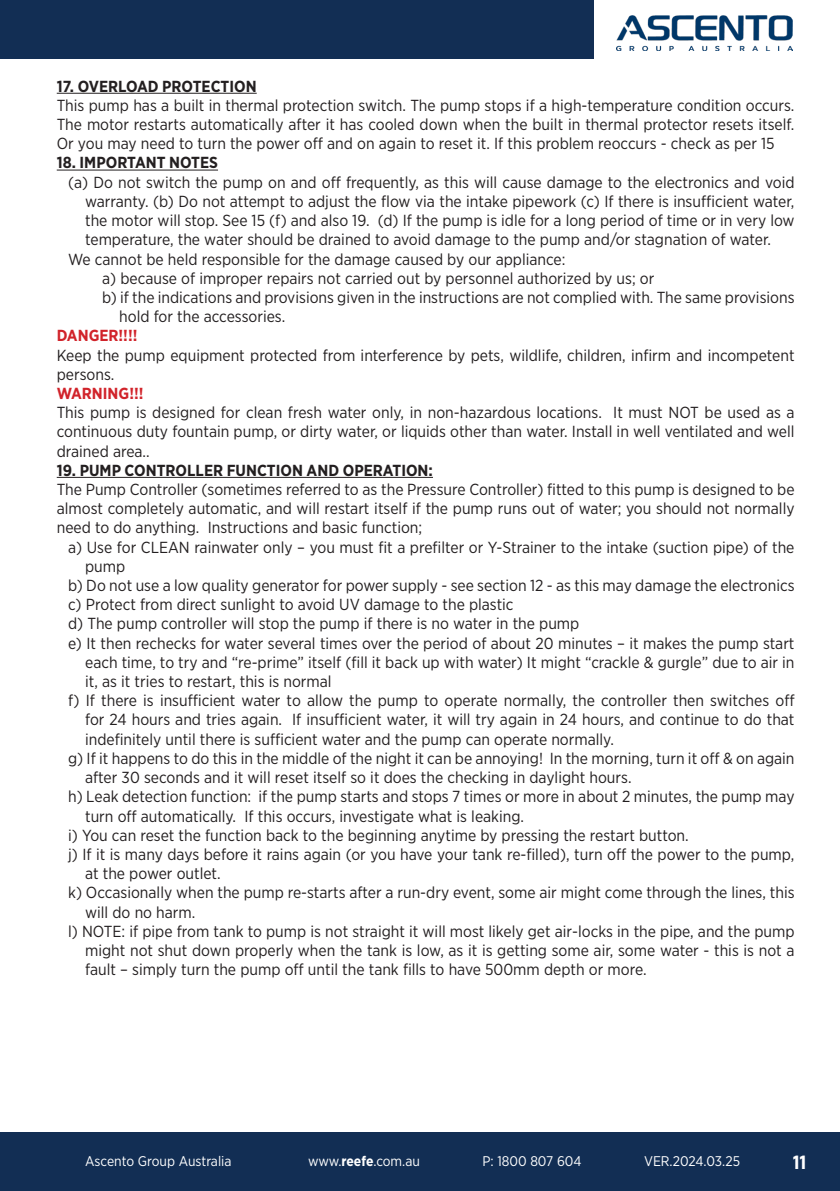
<style>
.page{position:relative;width:840px;height:1191px;background:#fff}
.page>*{position:absolute;margin:0;border:0;box-sizing:border-box;transform-origin:0 0}
.t1{font:700 20px "Config Condensed";color:#fff}
.t2{font:16px/19.2px "Gotham Narrow";color:#231f20;text-align:justify}
.t3{font:700 16px "Gotham Narrow";color:#231f20}
.t4{font:700 16px "Gotham Narrow";color:#d1232a}
.t5{font:14px "Gotham Narrow";color:#fff}
.s1{font-weight:700}
</style>
<div class="page">
<div style="left:0;top:0;width:593px;height:59px;background:#122e54"></div>
<div style="left:0;top:1132px;width:839px;height:59px;background:#122e54"></div>
<img style="left:616px;top:15px;width:176px;height:35px">
<hr style="left:57px;top:93px;width:199px;height:1px;background:#231f20">
<hr style="left:57px;top:170px;width:161px;height:1px;background:#231f20">
<hr style="left:57px;top:477px;width:376px;height:1px;background:#231f20">
<p class="t3" style="left:57px;top:76px;width:201px">17. OVERLOAD PROTECTION</p>
<p class="t2" style="left:57px;top:95px;width:738px">This pump has a built in thermal protection switch. The pump stops if a high-temperature condition occurs.<br>The motor restarts automatically after it has cooled down when the built in thermal protector resets itself.<br>Or you may need to turn the power off and on again to reset it. If this problem reoccurs - check as per 15</p>
<p class="t3" style="left:57px;top:152px;width:163px">18. IMPORTANT NOTES</p>
<p class="t2" style="left:85px;top:172px;width:710px;text-indent:-17px">(a) Do not switch the pump on and off frequently, as this will cause damage to the electronics and void warranty. (b) Do not attempt to adjust the flow via the intake pipework (c) If there is insufficient water, the motor will stop. See 15 (f) and also 19. (d) If the pump is idle for a long period of time or in very low temperature, the water should be drained to avoid damage to the pump and/or stagnation of water.</p>
<p class="t2" style="left:68px;top:249px;width:498px">We cannot be held responsible for the damage caused by our appliance:</p>
<p class="t2" style="left:102px;top:268px;width:553px">a) because of improper repairs not carried out by personnel authorized by us; or</p>
<p class="t2" style="left:119px;top:287px;width:676px;text-indent:-17px">b) if the indications and provisions given in the instructions are not complied with. The same provisions hold for the accessories.</p>
<p class="t4" style="left:57px;top:325px;width:82px">DANGER!!!!</p>
<p class="t2" style="left:57px;top:345px;width:739px">Keep the pump equipment protected from interference by pets, wildlife, children, infirm and incompetent persons.</p>
<p class="t4" style="left:57px;top:383px;width:88px">WARNING!!!</p>
<p class="t2" style="left:57px;top:402px;width:739px">This pump is designed for clean fresh water only, in non-hazardous locations. It must NOT be used as a continuous duty fountain pump, or dirty water, or liquids other than water. Install in well ventilated and well drained area..</p>
<p class="t3" style="left:57px;top:460px;width:377px">19. PUMP CONTROLLER FUNCTION AND OPERATION:</p>
<p class="t2" style="left:57px;top:479px;width:739px">The Pump Controller (sometimes referred to as the Pressure Controller) fitted to this pump is designed to be almost completely automatic, and will restart itself if the pump runs out of water; you should not normally need to do anything. Instructions and basic function;</p>
<p class="t2" style="left:85px;top:537px;width:710px;text-indent:-17px">a) Use for CLEAN rainwater only – you must fit a prefilter or Y-Strainer to the intake (suction pipe) of the pump</p>
<p class="t2" style="left:68px;top:575px;width:727px">b) Do not use a low quality generator for power supply - see section 12 - as this may damage the electronics</p>
<p class="t2" style="left:68px;top:594px;width:447px">c) Protect from direct sunlight to avoid UV damage to the plastic</p>
<p class="t2" style="left:68px;top:614px;width:512px">d) The pump controller will stop the pump if there is no water in the pump</p>
<p class="t2" style="left:85px;top:633px;width:710px;text-indent:-17px">e) It then rechecks for water several times over the period of about 20 minutes – it makes the pump start each time, to try and “re-prime” itself (fill it back up with water) It might “crackle &amp; gurgle” due to air in it, as it tries to restart, this is normal</p>
<p class="t2" style="left:85px;top:690px;width:710px;text-indent:-17px">f) If there is insufficient water to allow the pump to operate normally, the controller then switches off for 24 hours and tries again. If insufficient water, it will try again in 24 hours, and continue to do that indefinitely until there is sufficient water and the pump can operate normally.</p>
<p class="t2" style="left:85px;top:748px;width:710px;text-indent:-17px">g) If it happens to do this in the middle of the night it can be annoying! In the morning, turn it off &amp; on again after 30 seconds and it will reset itself so it does the checking in daylight hours.</p>
<p class="t2" style="left:85px;top:786px;width:710px;text-indent:-17px">h) Leak detection function: if the pump starts and stops 7 times or more in about 2 minutes, the pump may turn off automatically. If this occurs, investigate what is leaking.</p>
<p class="t2" style="left:68px;top:825px;width:621px">i) You can reset the function back to the beginning anytime by pressing the restart button.</p>
<p class="t2" style="left:85px;top:844px;width:710px;text-indent:-17px">j) If it is many days before it rains again (or you have your tank re-filled), turn off the power to the pump, at the power outlet.</p>
<p class="t2" style="left:85px;top:882px;width:710px;text-indent:-17px">k) Occasionally when the pump re-starts after a run-dry event, some air might come through the lines, this will do no harm.</p>
<p class="t2" style="left:85px;top:921px;width:710px;text-indent:-17px">l) NOTE: if pipe from tank to pump is not straight it will most likely get air-locks in the pipe, and the pump might not shut down properly when the tank is low, as it is getting some air, some water - this is not a fault – simply turn the pump off until the tank fills to have 500mm depth or more.</p>
<p class="t5" style="left:85px;top:1152px;width:148px">Ascento Group Australia</p>
<p class="t5" style="left:308px;top:1152px;width:113px">www.<span class="s1">reefe</span>.com.au</p>
<p class="t5" style="left:482px;top:1152px;width:101px">P: 1800 807 604</p>
<p class="t5" style="left:643px;top:1152px;width:97px">VER.2024.03.25</p>
<p class="t1" style="left:792px;top:1150px;width:15px">11</p>
</div>
